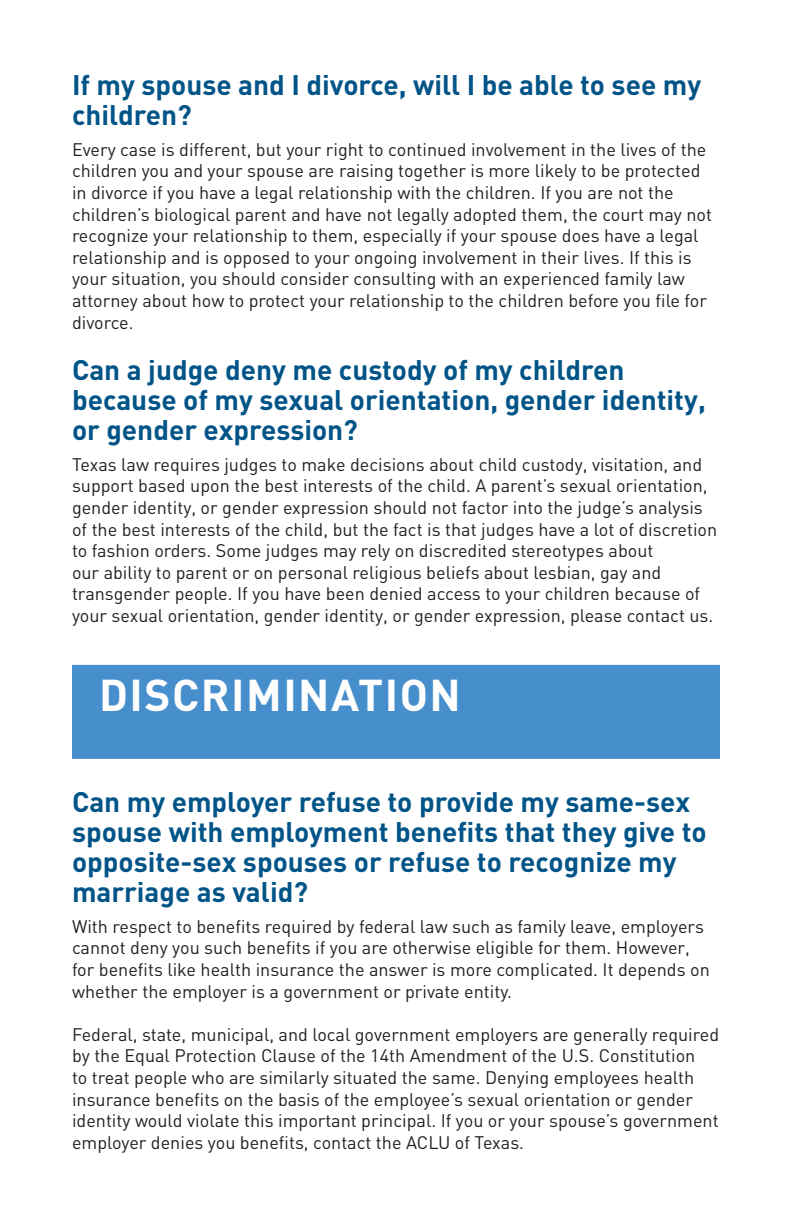
<style>
.page{position:relative;width:792px;height:1224px;background:#fff}
.page>*{position:absolute;margin:0;border:0;box-sizing:border-box;transform-origin:0 0}
.hed_1{font:700 44px "DIN";letter-spacing:.035em;color:#fff}
.graph_head_1{font:700 28px/30px "DIN";color:#005487}
.t1{font:18px/21.6px "DIN";color:#231f20}
</style>
<div class="page">
<div style="left:72px;top:665px;width:648px;height:94px;background:#468fcc"></div>
<p class="graph_head_1" style="left:72px;top:69px;width:631px">If my spouse and I divorce, will I be able to see my children?</p>
<p class="t1" style="left:72px;top:138px;width:642px">Every case is different, but your right to continued involvement in the lives of the children you and your spouse are raising together is more likely to be protected in divorce if you have a legal relationship with the children. If you are not the children’s biological parent and have not legally adopted them, the court may not recognize your relationship to them, especially if your spouse does have a legal relationship and is opposed to your ongoing involvement in their lives. If this is your situation, you should consider consulting with an experienced family law attorney about how to protect your relationship to the children before you file for divorce.</p>
<p class="graph_head_1" style="left:72px;top:354px;width:635px">Can a judge deny me custody of my children because of my sexual orientation, gender identity, or gender expression?</p>
<p class="t1" style="left:72px;top:453px;width:647px">Texas law requires judges to make decisions about child custody, visitation, and support based upon the best interests of the child. A parent’s sexual orientation, gender identity, or gender expression should not factor into the judge’s analysis of the best interests of the child, but the fact is that judges have a lot of discretion to fashion orders. Some judges may rely on discredited stereotypes about<br>our ability to parent or on personal religious beliefs about lesbian, gay and transgender people. If you have been denied access to your children because of your sexual orientation, gender identity, or gender expression, please contact us.</p>
<p class="hed_1" style="left:99px;top:667px;width:363px">DISCRIMINATION</p>
<p class="graph_head_1" style="left:72px;top:786px;width:636px">Can my employer refuse to provide my same-sex spouse with employment benefits that they give to opposite-sex spouses or refuse to recognize my marriage as valid?</p>
<p class="t1" style="left:72px;top:915px;width:639px">With respect to benefits required by federal law such as family leave, employers cannot deny you such benefits if you are otherwise eligible for them. However, for benefits like health insurance the answer is more complicated. It depends on whether the employer is a government or private entity.</p>
<p class="t1" style="left:72px;top:1023px;width:649px">Federal, state, municipal, and local government employers are generally required by the Equal Protection Clause of the 14th Amendment of the U.S. Constitution<br>to treat people who are similarly situated the same. Denying employees health insurance benefits on the basis of the employee’s sexual orientation or gender identity would violate this important principal. If you or your spouse’s government employer denies you benefits, contact the ACLU of Texas.</p>
</div>
